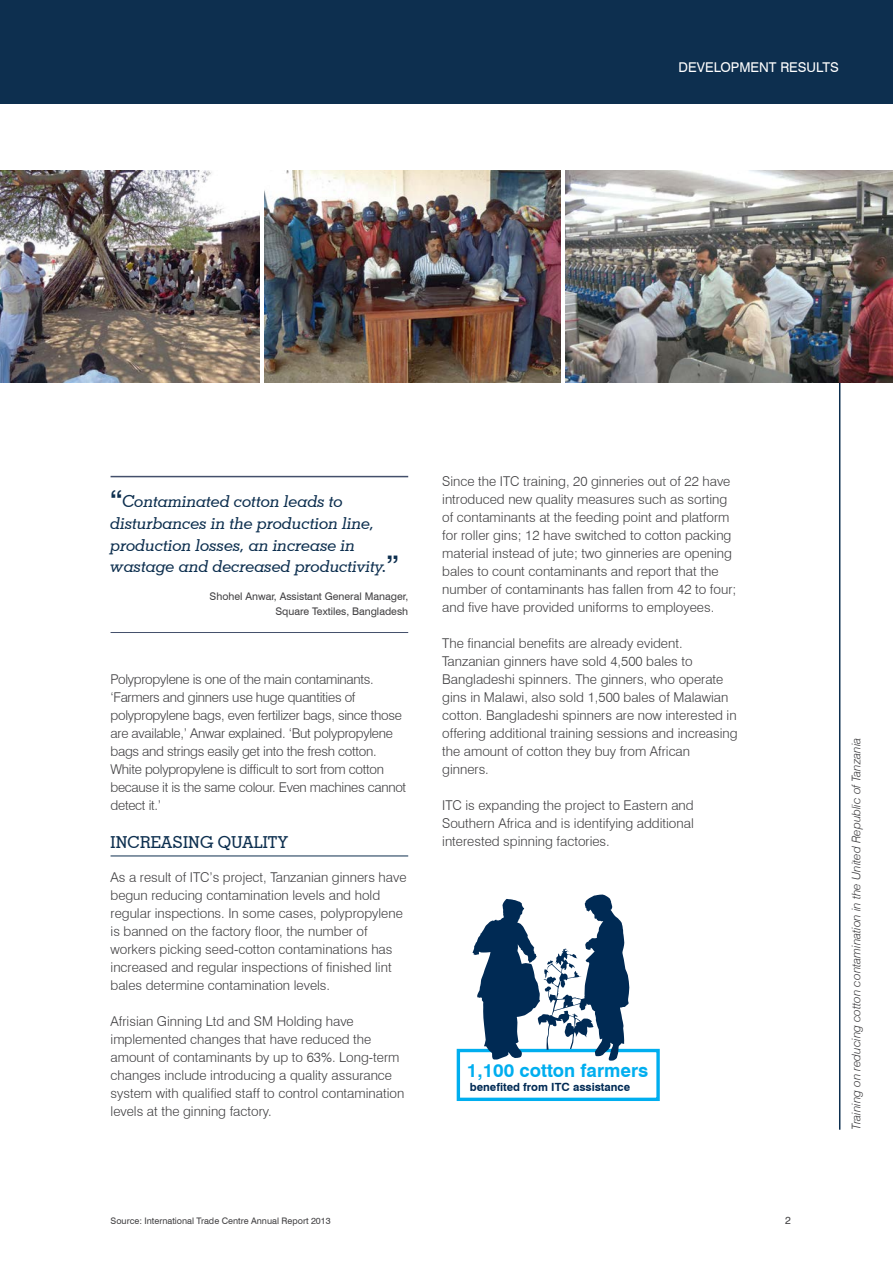
<style>
.page{position:relative;width:893px;height:1263px;background:#fff}
.page>*{position:absolute;margin:0;border:0;box-sizing:border-box;transform-origin:0 0}
.t1{font:700 18.6px "Swiss 721 BT";color:#00aeef}
.t2{font:italic 500 16.5px/21.8px "Geometric Slab 703 BT";color:#0d2f4f}
.t3{font:500 16.5px "Geometric Slab 703 BT";letter-spacing:.005em;color:#0d2f4f}
.t4{font:300 13.5px/18px "Swiss 721 BT";color:#414042}
.t5{font:300 13.5px/18px "Swiss 721 BT";letter-spacing:-.02em;color:#414042}
.t6{font:13.5px "Swiss 721 BT";color:#fff}
.t7{font:italic 300 12px "Swiss 721 BT";letter-spacing:-.01em;color:#414042}
.t8{font:700 11.25px "Swiss 721 BT";color:#002a54}
.t9{font:10.5px/15px "Swiss 721 BT";color:#414042;text-align:right}
.t10{font:9px "Swiss 721 BT";color:#414042}
.s1{font-family:"Swiss 721 BT";font-weight:700;font-style:normal;font-size:27px}
</style>
<div class="page">
<hr style="left:839px;top:373px;width:1px;height:757px;background:#0d2f4f">
<div style="left:0;top:0;width:893px;height:104px;background:#0d2f4f"></div>
<img style="left:0;top:170px;width:259px;height:213px">
<img style="left:566px;top:170px;width:327px;height:213px">
<img style="left:265px;top:170px;width:295px;height:213px">
<hr style="left:111px;top:856px;width:297px;height:1px;background:#0d2f4f">
<hr style="left:111px;top:476px;width:297px;height:1px;background:#434f6b">
<hr style="left:111px;top:632px;width:297px;height:1px;background:#434f6b">
<div style="left:457px;top:1049px;width:203px;height:52px;border:3px solid #00aeef"></div>
<svg style="left:472px;top:894px;width:158px;height:167px"></svg>
<p class="t6" style="left:679px;top:59px;width:153px">Development Results</p>
<p class="t2" style="left:111px;top:490px;width:290px"><span class="s1">“</span>Contaminated cotton leads to disturbances in the production line, production losses, an increase in wastage and decreased productivity.<span class="s1">”</span></p>
<p class="t9" style="left:210px;top:589px;width:200px">Shohel Anwar, Assistant General Manager,<br>Square Textiles, Bangladesh</p>
<p class="t5" style="left:111px;top:670px;width:297px">Polypropylene is one of the main contaminants. ‘Farmers and ginners use huge quantities of polypropylene bags, even fertilizer bags, since those are available,’ Anwar explained. ‘But polypropylene bags and strings easily get into the fresh cotton.<br>White polypropylene is difficult to sort from cotton because it is the same colour. Even machines cannot detect it.’</p>
<p class="t3" style="left:111px;top:832px;width:179px">INCREASING QUALITY</p>
<p class="t4" style="left:111px;top:868px;width:297px">As a result of ITC’s project, Tanzanian ginners have begun reducing contamination levels and hold regular inspections. In some cases, polypropylene is banned on the factory floor, the number of workers picking seed-cotton contaminations has increased and regular inspections of finished lint bales determine contamination levels.</p>
<p class="t4" style="left:111px;top:1012px;width:295px">Afrisian Ginning Ltd and SM Holding have implemented changes that have reduced the amount of contaminants by up to 63%. Long-term changes include introducing a quality assurance system with qualified staff to control contamination levels at the ginning factory.</p>
<p class="t4" style="left:442px;top:472px;width:296px">Since the ITC training, 20 ginneries out of 22 have introduced new quality measures such as sorting of contaminants at the feeding point and platform for roller gins; 12 have switched to cotton packing material instead of jute; two ginneries are opening bales to count contaminants and report that the number of contaminants has fallen from 42 to four; and five have provided uniforms to employees.</p>
<p class="t4" style="left:442px;top:634px;width:297px">The financial benefits are already evident.<br>Tanzanian ginners have sold 4,500 bales to Bangladeshi spinners. The ginners, who operate gins in Malawi, also sold 1,500 bales of Malawian cotton. Bangladeshi spinners are now interested in offering additional training sessions and increasing the amount of cotton they buy from African ginners.</p>
<p class="t4" style="left:442px;top:796px;width:253px;text-align:justify">ITC is expanding the project to Eastern and Southern Africa and is identifying additional interested spinning factories.</p>
<h1 class="t1" style="left:467px;top:1059px;width:183px">1,100 cotton farmers</h1>
<p class="t8" style="left:470px;top:1080px;width:162px">benefited from ITC assistance</p>
<p class="t10" style="left:111px;top:1215px;width:222px">Source: International Trade Centre Annual Report 2013</p>
<p class="t9" style="left:785px;top:1213px;width:7px">2</p>
<p class="t7" style="left:849px;top:1130px;width:394px;rotate:-90deg">Training on reducing cotton contamination in the United Republic of Tanzania</p>
</div>
